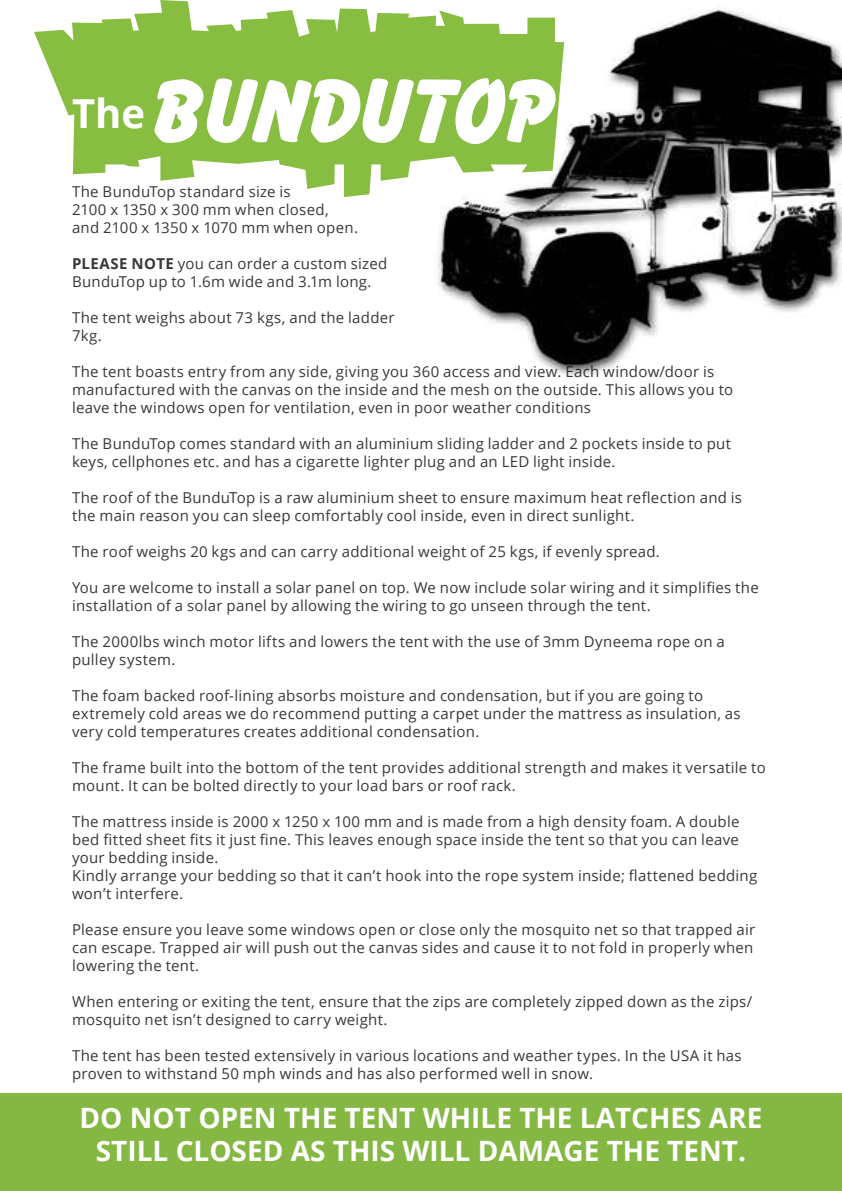
<style>
.page{position:relative;width:842px;height:1191px;background:#fff}
.page>*{position:absolute;margin:0;border:0;box-sizing:border-box;transform-origin:0 0}
.t1{font:700 80px "Balloon Extra";color:#fff}
.t2{font:700 28px/33.6px "Open Sans";color:#fff;text-align:center}
.t3{font:15px/18px "Open Sans";letter-spacing:.02em;color:#383838}
.s1{font-weight:700}
</style>
<div class="page">
<div style="left:0;top:1093px;width:842px;height:98px;background:#85b843"></div>
<svg style="left:34px;top:0;width:394px;height:197px;fill:#87bd40"></svg>
<img style="left:428px;top:9px;width:414px;height:367px">
<h1 class="t1" style="left:72px;top:57px;width:473px"><sup>The</sup>BUNDUTOP</h1>
<p class="t3" style="left:72px;top:182px;width:288px">The BunduTop standard size is<br>2100 x 1350 x 300 mm when closed, and 2100 x 1350 x 1070 mm when open.</p>
<p class="t3" style="left:72px;top:254px;width:317px"><span class="s1">PLEASE NOTE</span> you can order a custom sized<br>BunduTop up to 1.6m wide and 3.1m long.</p>
<p class="t3" style="left:72px;top:308px;width:324px">The tent weighs about 73 kgs, and the ladder<br>7kg.</p>
<p class="t3" style="left:72px;top:362px;width:663px">The tent boasts entry from any side, giving you 360 access and view. Each window/door is manufactured with the canvas on the inside and the mesh on the outside. This allows you to leave the windows open for ventilation, even in poor weather conditions</p>
<p class="t3" style="left:72px;top:434px;width:661px">The BunduTop comes standard with an aluminium sliding ladder and 2 pockets inside to put keys, cellphones etc. and has a cigarette lighter plug and an LED light inside.</p>
<p class="t3" style="left:72px;top:488px;width:672px">The roof of the BunduTop is a raw aluminium sheet to ensure maximum heat reflection and is the main reason you can sleep comfortably cool inside, even in direct sunlight.</p>
<p class="t3" style="left:72px;top:542px;width:589px">The roof weighs 20 kgs and can carry additional weight of 25 kgs, if evenly spread.</p>
<p class="t3" style="left:72px;top:578px;width:688px">You are welcome to install a solar panel on top. We now include solar wiring and it simplifies the installation of a solar panel by allowing the wiring to go unseen through the tent.</p>
<p class="t3" style="left:72px;top:632px;width:654px">The 2000lbs winch motor lifts and lowers the tent with the use of 3mm Dyneema rope on a pulley system.</p>
<p class="t3" style="left:72px;top:686px;width:670px">The foam backed roof-lining absorbs moisture and condensation, but if you are going to extremely cold areas we do recommend putting a carpet under the mattress as insulation, as very cold temperatures creates additional condensation.</p>
<p class="t3" style="left:72px;top:758px;width:695px">The frame built into the bottom of the tent provides additional strength and makes it versatile to mount. It can be bolted directly to your load bars or roof rack.</p>
<p class="t3" style="left:72px;top:812px;width:687px">The mattress inside is 2000 x 1250 x 100 mm and is made from a high density foam. A double bed fitted sheet fits it just fine. This leaves enough space inside the tent so that you can leave your bedding inside.<br>Kindly arrange your bedding so that it can’t hook into the rope system inside; flattened bedding won’t interfere.</p>
<p class="t3" style="left:72px;top:920px;width:685px">Please ensure you leave some windows open or close only the mosquito net so that trapped air can escape. Trapped air will push out the canvas sides and cause it to not fold in properly when lowering the tent.</p>
<p class="t3" style="left:72px;top:992px;width:682px">When entering or exiting the tent, ensure that the zips are completely zipped down as the zips/ mosquito net isn’t designed to carry weight.</p>
<p class="t3" style="left:72px;top:1046px;width:671px">The tent has been tested extensively in various locations and weather types. In the USA it has proven to withstand 50 mph winds and has also performed well in snow.</p>
<h2 class="t2" style="left:80px;top:1100px;width:684px">DO NOT OPEN THE TENT WHILE THE LATCHES ARE<br>STILL CLOSED AS THIS WILL DAMAGE THE TENT.</h2>
</div>
